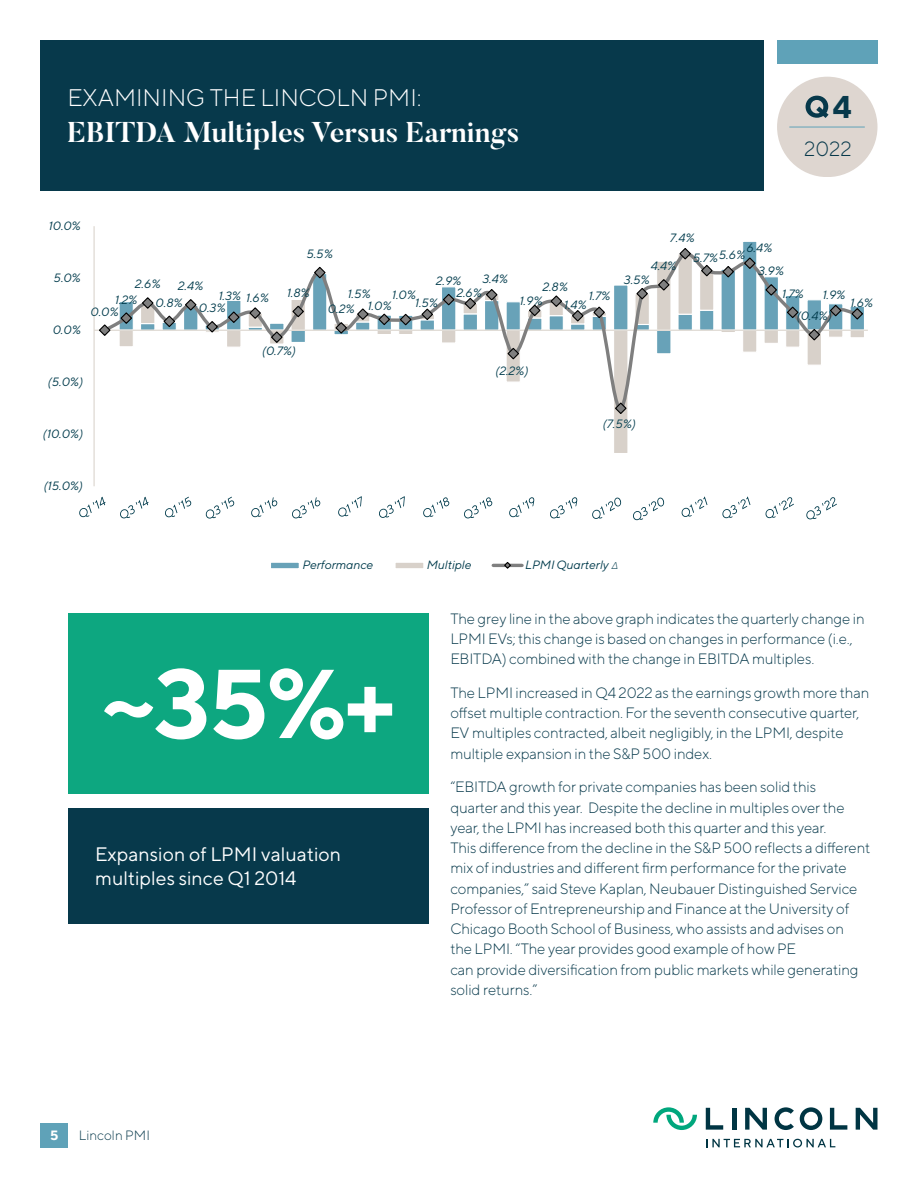
<style>
.page{position:relative;width:918px;height:1188px;background:#fff}
.page>*{position:absolute;margin:0;border:0;box-sizing:border-box;transform-origin:0 0}
.t1{font:700 97.5px "TT Norms";color:#fff}
.t2{font:700 31.5px "TT Norms";color:#07394b}
.t3{font:700 28.5px "Butler";color:#fff}
.t4{font:300 24px "TT Norms";color:#fff}
.t5{font:300 20.55px "TT Norms";color:#07394b}
.t6{font:19.5px/24px "TT Norms";color:#fff}
.Body_TT_Norms_Light{font:300 15px/20.2px "TT Norms";letter-spacing:-.01em;color:#07394b}
.t7{font:300 13.5px "TT Norms";color:#07394b}
.t8{font:700 13.5px "TT Norms";color:#fff}
.t9{font:italic 12px/18.5px "TT Norms";color:#003b4c}
.s1{font-family:"Courier New"}
</style>
<div class="page">
<div style="left:777px;top:40px;width:101px;height:24px;background:#5fa2b8"></div>
<div style="left:777px;top:77px;width:101px;height:100px;background:#ded6d0;border-radius:50%"></div>
<hr style="left:790px;top:127px;width:75px;height:1px;background:#5fa2b8">
<svg style="left:806px;top:96px;width:23px;height:22px"></svg>
<hr style="left:732px;top:1108px;width:4px;height:22px;background:#003543">
<svg style="left:745px;top:1108px;width:22px;height:22px"></svg>
<svg style="left:706px;top:1108px;width:17px;height:22px"></svg>
<svg style="left:856px;top:1108px;width:21px;height:22px"></svg>
<svg style="left:830px;top:1108px;width:17px;height:22px"></svg>
<svg style="left:775px;top:1107px;width:19px;height:23px"></svg>
<svg style="left:800px;top:1107px;width:22px;height:23px"></svg>
<svg style="left:653px;top:1107px;width:44px;height:23px"></svg>
<svg style="left:706px;top:1139px;width:129px;height:9px"></svg>
<div style="left:40px;top:1123px;width:28px;height:25px;background:#5fa2b8"></div>
<div style="left:40px;top:40px;width:724px;height:151px;background:#07394b"></div>
<div style="left:68px;top:613px;width:361px;height:182px;background:#0da780"></div>
<div style="left:68px;top:808px;width:361px;height:116px;background:#07394b"></div>
<hr style="left:94px;top:226px;width:1px;height:260px;background:#dbd5cd">
<hr style="left:94px;top:330px;width:774px;height:1px;background:#dbd5cd">
<svg style="left:112px;top:247px;width:749px;height:154px"></svg>
<svg style="left:98px;top:324px;width:14px;height:12px"></svg>
<svg style="left:119px;top:311px;width:14px;height:14px"></svg>
<svg style="left:141px;top:296px;width:14px;height:14px"></svg>
<svg style="left:163px;top:315px;width:13px;height:13px"></svg>
<svg style="left:184px;top:298px;width:14px;height:14px"></svg>
<svg style="left:205px;top:320px;width:14px;height:14px"></svg>
<svg style="left:227px;top:310px;width:14px;height:14px"></svg>
<svg style="left:248px;top:306px;width:14px;height:14px"></svg>
<svg style="left:270px;top:330px;width:14px;height:14px"></svg>
<svg style="left:291px;top:305px;width:14px;height:13px"></svg>
<svg style="left:313px;top:266px;width:14px;height:13px"></svg>
<svg style="left:334px;top:321px;width:14px;height:14px"></svg>
<svg style="left:356px;top:307px;width:14px;height:14px"></svg>
<svg style="left:377px;top:313px;width:14px;height:13px"></svg>
<svg style="left:399px;top:313px;width:13px;height:13px"></svg>
<svg style="left:420px;top:308px;width:14px;height:13px"></svg>
<svg style="left:442px;top:293px;width:14px;height:13px"></svg>
<svg style="left:463px;top:297px;width:14px;height:13px"></svg>
<svg style="left:485px;top:288px;width:14px;height:14px"></svg>
<svg style="left:506px;top:347px;width:14px;height:13px"></svg>
<svg style="left:528px;top:304px;width:14px;height:13px"></svg>
<svg style="left:550px;top:294px;width:13px;height:14px"></svg>
<svg style="left:571px;top:309px;width:14px;height:14px"></svg>
<svg style="left:592px;top:306px;width:14px;height:13px"></svg>
<svg style="left:614px;top:401px;width:14px;height:14px"></svg>
<svg style="left:635px;top:287px;width:14px;height:13px"></svg>
<svg style="left:657px;top:278px;width:14px;height:14px"></svg>
<svg style="left:678px;top:247px;width:14px;height:13px"></svg>
<svg style="left:700px;top:264px;width:14px;height:13px"></svg>
<svg style="left:721px;top:265px;width:14px;height:14px"></svg>
<svg style="left:743px;top:256px;width:14px;height:14px"></svg>
<svg style="left:764px;top:283px;width:14px;height:14px"></svg>
<svg style="left:786px;top:306px;width:13px;height:13px"></svg>
<svg style="left:807px;top:328px;width:14px;height:14px"></svg>
<svg style="left:829px;top:304px;width:14px;height:13px"></svg>
<svg style="left:850px;top:307px;width:14px;height:14px"></svg>
<svg style="left:79px;top:497px;width:27px;height:20px"></svg>
<svg style="left:120px;top:497px;width:29px;height:21px"></svg>
<svg style="left:165px;top:497px;width:26px;height:20px"></svg>
<svg style="left:206px;top:497px;width:28px;height:22px"></svg>
<svg style="left:251px;top:497px;width:26px;height:20px"></svg>
<svg style="left:292px;top:497px;width:28px;height:21px"></svg>
<svg style="left:338px;top:496px;width:24px;height:21px"></svg>
<svg style="left:379px;top:496px;width:26px;height:22px"></svg>
<svg style="left:423px;top:497px;width:26px;height:20px"></svg>
<svg style="left:464px;top:497px;width:28px;height:21px"></svg>
<svg style="left:509px;top:497px;width:25px;height:20px"></svg>
<svg style="left:550px;top:497px;width:27px;height:21px"></svg>
<svg style="left:592px;top:498px;width:29px;height:21px"></svg>
<svg style="left:633px;top:498px;width:31px;height:22px"></svg>
<svg style="left:682px;top:497px;width:25px;height:20px"></svg>
<svg style="left:722px;top:497px;width:28px;height:21px"></svg>
<svg style="left:766px;top:497px;width:28px;height:21px"></svg>
<svg style="left:806px;top:497px;width:31px;height:22px"></svg>
<div style="left:270px;top:562px;width:29px;height:7px;background:#68a2b8"></div>
<div style="left:270px;top:562px;width:30px;height:7px;border:1px solid #fff"></div>
<div style="left:395px;top:562px;width:29px;height:7px;background:#d8d1ca"></div>
<div style="left:394px;top:562px;width:30px;height:7px;border:1px solid #fff"></div>
<hr style="left:493px;top:564px;width:29px;height:3px;background:#7f7f7f">
<svg style="left:503px;top:562px;width:9px;height:7px"></svg>
<p class="t4" style="left:68px;top:83px;width:356px">EXAMINING THE LINCOLN PMI:</p>
<p class="t3" style="left:68px;top:114px;width:453px">EBITDA Multiples Versus Earnings</p>
<h2 class="t2" style="left:832px;top:87px;width:21px">4</h2>
<h3 class="t5" style="left:804px;top:136px;width:49px">2022</h3>
<p class="t9" style="left:49px;top:216px;width:34px">10.0%</p>
<p class="t9" style="left:54px;top:268px;width:29px">5.0%</p>
<p class="t9" style="left:53px;top:320px;width:30px">0.0%</p>
<p class="t9" style="left:48px;top:372px;width:37px">(5.0%)</p>
<p class="t9" style="left:306px;top:244px;width:28px">5.5%</p>
<p class="t9" style="left:156px;top:275px;width:29px;text-indent:-21px">2.6%<br>0.8%</p>
<p class="t9" style="left:199px;top:275px;width:28px;line-height:21.9px;text-indent:-21px">2.4%<br>0.3%</p>
<p class="t9" style="left:218px;top:287px;width:52px">1.3% 1.6%</p>
<p class="t9" style="left:115px;top:290px;width:24px">1.2%</p>
<p class="t9" style="left:91px;top:302px;width:30px">0.0%</p>
<p class="t9" style="left:287px;top:283px;width:25px">1.8%</p>
<p class="t9" style="left:456px;top:275px;width:27px;line-height:11.6px;text-indent:-20px">2.9%<br>2.6%</p>
<p class="t9" style="left:482px;top:270px;width:27px">3.4%</p>
<p class="t9" style="left:367px;top:288px;width:26px;line-height:11.1px;text-indent:-20px">1.5%<br>1.0%</p>
<p class="t9" style="left:392px;top:285px;width:26px">1.0%</p>
<p class="t9" style="left:415px;top:294px;width:25px">1.5%</p>
<p class="t9" style="left:328px;top:300px;width:28px">0.2%</p>
<p class="t9" style="left:262px;top:341px;width:35px">(0.7%)</p>
<p class="t9" style="left:564px;top:278px;width:24px;line-height:17.5px;text-indent:-22px">2.8%<br>1.4%</p>
<p class="t9" style="left:588px;top:286px;width:23px">1.7%</p>
<p class="t9" style="left:519px;top:291px;width:25px">1.9%</p>
<p class="t9" style="left:495px;top:361px;width:35px">(2.2%)</p>
<p class="t9" style="left:693px;top:229px;width:54px;text-indent:-23px">7.4%<br>5.7% 5.6%</p>
<p class="t9" style="left:746px;top:238px;width:27px">6.4%</p>
<p class="t9" style="left:758px;top:262px;width:27px">3.9%</p>
<p class="t9" style="left:782px;top:284px;width:23px">1.7%</p>
<p class="t9" style="left:797px;top:306px;width:36px">(0.4%)</p>
<p class="t9" style="left:651px;top:257px;width:27px">4.4%</p>
<p class="t9" style="left:624px;top:270px;width:27px">3.5%</p>
<p class="t9" style="left:822px;top:286px;width:25px">1.9%</p>
<p class="t9" style="left:850px;top:293px;width:25px">1.6%</p>
<p class="t9" style="left:43px;top:424px;width:42px">(10.0%)</p>
<p class="t9" style="left:44px;top:476px;width:41px">(15.0%)</p>
<p class="t9" style="left:603px;top:415px;width:35px">(7.5%)</p>
<p class="t9" style="left:525px;top:556px;width:94px">LPMI Quarterly <span class="s1">Δ</span></p>
<p class="t9" style="left:302px;top:556px;width:72px">Performance</p>
<p class="t9" style="left:427px;top:556px;width:46px">Multiple</p>
<p class="t9" style="left:532px;top:556px;width:123px">incoln PMI Quarterly <span class="s1">Δ</span></p>
<p class="t1" style="left:101px;top:642px;width:296px">~35%+</p>
<p class="t6" style="left:95px;top:842px;width:248px">Expansion of LPMI valuation multiples since Q1 2014</p>
<p class="Body_TT_Norms_Light" style="left:450px;top:608px;width:416px">The grey line in the above graph indicates the quarterly change in<br>LPMI EVs; this change is based on changes in performance (i.e.,<br>EBITDA) combined with the change in EBITDA multiples.</p>
<p class="Body_TT_Norms_Light" style="left:450px;top:682px;width:421px">The LPMI increased in Q4 2022 as the earnings growth more than offset multiple contraction. For the seventh consecutive quarter, EV multiples contracted, albeit negligibly, in the LPMI, despite multiple expansion in the S&amp;P 500 index.</p>
<p class="Body_TT_Norms_Light" style="left:450px;top:777px;width:422px">“EBITDA growth for private companies has been solid this<br>quarter and this year. Despite the decline in multiples over the year, the LPMI has increased both this quarter and this year.<br>This difference from the decline in the S&amp;P 500 reflects a different mix of industries and different firm performance for the private companies,” said Steve Kaplan, Neubauer Distinguished Service Professor of Entrepreneurship and Finance at the University of Chicago Booth School of Business, who assists and advises on<br>the LPMI. “The year provides good example of how PE<br>can provide diversification from public markets while generating solid returns.”</p>
<p class="t8" style="left:50px;top:1127px;width:10px">5</p>
<p class="t7" style="left:79px;top:1127px;width:73px">Lincoln PMI</p>
</div>
